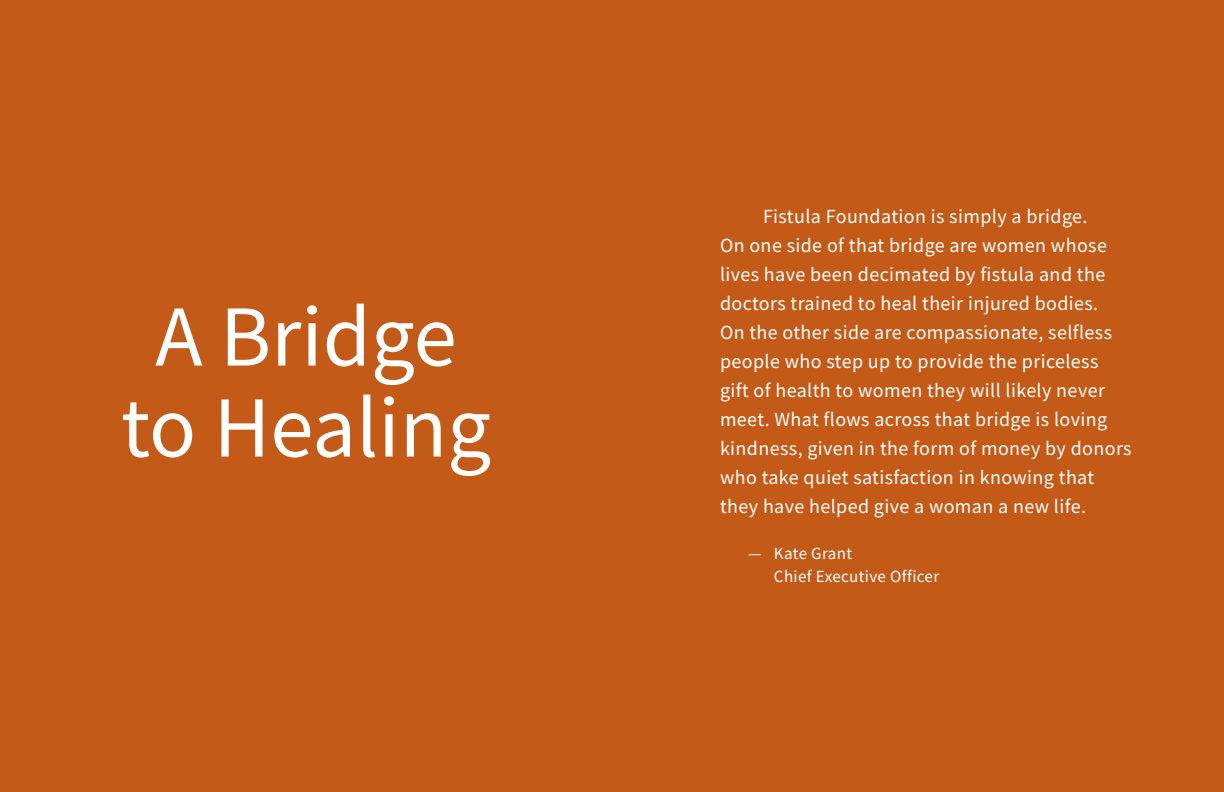
<style>
.page{position:relative;width:1224px;height:792px;background:#fff}
.page>*{position:absolute;margin:0;border:0;box-sizing:border-box;transform-origin:0 0}
.t1{font:87px/91px "Source Sans Pro";color:#fff;text-align:center}
.t2{font:20px/29px "Source Sans Pro";letter-spacing:.02em;color:#fff}
.t3{font:17px/23px "Source Sans Pro";letter-spacing:.02em;color:#fff}
</style>
<div class="page">
<div style="left:0;top:0;width:621px;height:792px;background:#c45a18"></div>
<div style="left:603px;top:0;width:621px;height:792px;background:#c45a18"></div>
<h1 class="t1" style="left:121px;top:297px;width:372px">A Bridge to Healing</h1>
<p class="t2" style="left:720px;top:204px;width:413px;text-indent:43px">Fistula Foundation is simply a bridge.<br>On one side of that bridge are women whose lives have been decimated by fistula and the doctors trained to heal their injured bodies.<br>On the other side are compassionate, selfless people who step up to provide the priceless gift of health to women they will likely never meet. What flows across that bridge is loving kindness, given in the form of money by donors who take quiet satisfaction in knowing that they have helped give a woman a new life.</p>
<p class="t3" style="left:774px;top:543px;width:167px;text-indent:-26px">— Kate Grant<br>Chief Executive Officer</p>
</div>
